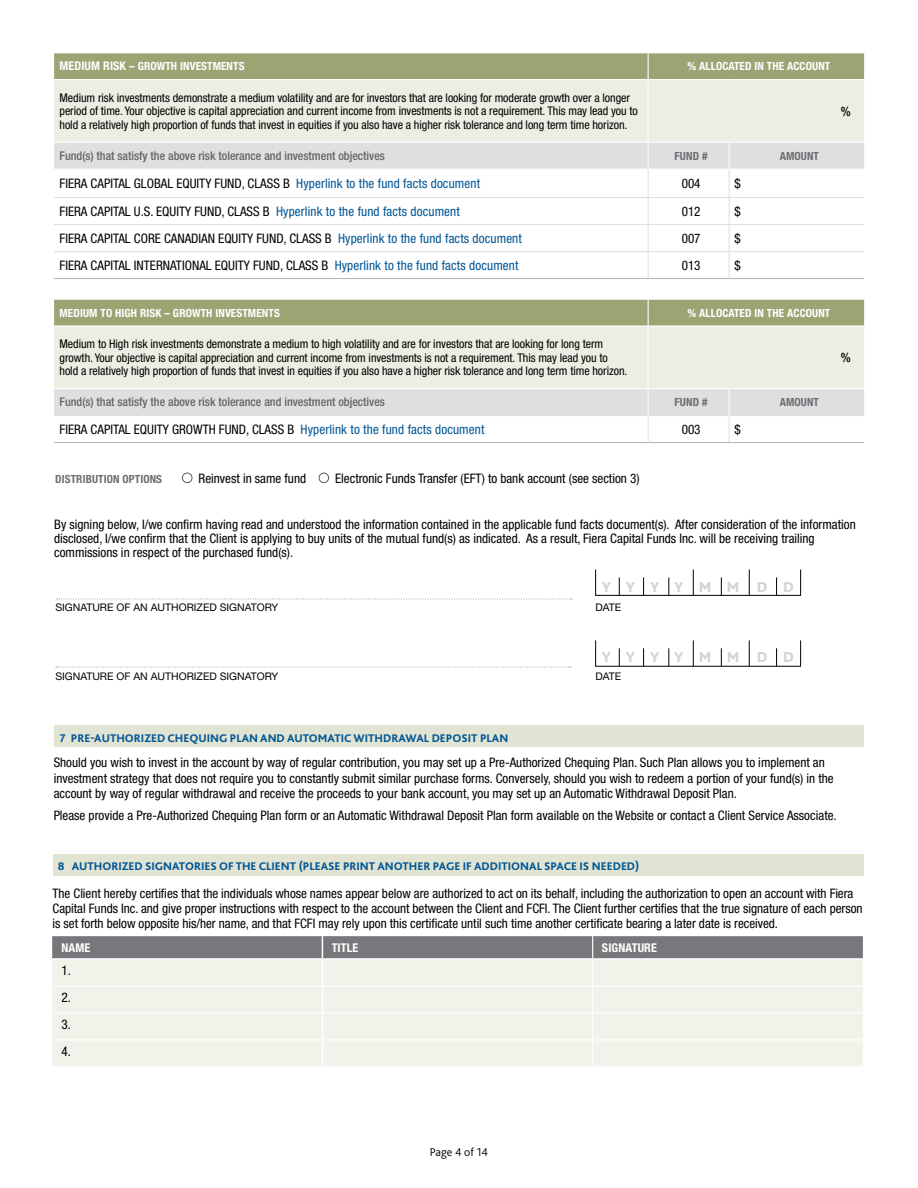
<style>
.page{position:relative;width:918px;height:1188px;background:#fff}
.page>*{position:absolute;margin:0;border:0;box-sizing:border-box;transform-origin:0 0}
.t1{font:800 15px "Bliss 2";color:#d1d3d4}
.t2{font:condensed 13.2px/27px "Helvetica Neue LT Std";color:#000}
.t3{font:500 condensed 13.2px "Helvetica Neue LT Std";color:#000}
.t4{font:700 condensed 12.15px "Helvetica Neue LT Std";letter-spacing:.01em;color:#fff}
.t5{font:condensed 12px/13.5px "Helvetica Neue LT Std";letter-spacing:-.005em;color:#000}
.t6{font:500 condensed 12px "Helvetica Neue LT Std";color:#636466}
.t7{font:300 12px "Bliss 2";color:#000}
.t8{font:800 11.7px "Bliss 2";color:#005695}
.t9{font:700 condensed 11.25px "Helvetica Neue LT Std";letter-spacing:.01em;color:#fff}
.t10{font:700 condensed 11.25px "Helvetica Neue LT Std";letter-spacing:.01em;color:#6d6e71}
.t11{font:10.5px "Helvetica Neue LT Std";color:#000}
.s1{font-size:12px}
.s2{color:#005695}
</style>
<div class="page">
<div style="left:53px;top:854px;width:810px;height:22px;background:#e2e4d3"></div>
<svg style="left:52px;top:936px;width:811px;height:130px;background:#dbdcd6"></svg>
<hr style="left:52px;top:958px;width:270px;height:2px;background:#fff">
<hr style="left:322px;top:958px;width:271px;height:2px;background:#fff">
<hr style="left:593px;top:958px;width:270px;height:2px;background:#fff">
<hr style="left:52px;top:985px;width:270px;height:2px;background:#fff">
<hr style="left:322px;top:985px;width:271px;height:2px;background:#fff">
<hr style="left:593px;top:985px;width:270px;height:2px;background:#fff">
<hr style="left:52px;top:1039px;width:270px;height:2px;background:#fff">
<hr style="left:322px;top:1039px;width:271px;height:2px;background:#fff">
<hr style="left:593px;top:1039px;width:270px;height:2px;background:#fff">
<hr style="left:52px;top:1012px;width:270px;height:2px;background:#fff">
<hr style="left:322px;top:1012px;width:271px;height:2px;background:#fff">
<hr style="left:593px;top:1012px;width:270px;height:2px;background:#fff">
<div style="left:182px;top:473px;width:10px;height:10px;border:1px solid #58595b;border-radius:50%"></div>
<div style="left:319px;top:473px;width:10px;height:10px;border:1px solid #58595b;border-radius:50%"></div>
<svg style="left:57px;top:599px;width:515px;height:1px"></svg>
<svg style="left:56px;top:667px;width:515px;height:1px"></svg>
<svg style="left:800px;top:570px;width:1px;height:25px"></svg>
<hr style="left:595px;top:595px;width:206px;height:1px;background:#000">
<svg style="left:595px;top:570px;width:1px;height:25px"></svg>
<svg style="left:619px;top:577px;width:1px;height:18px"></svg>
<svg style="left:721px;top:577px;width:1px;height:18px"></svg>
<svg style="left:669px;top:577px;width:1px;height:18px"></svg>
<svg style="left:776px;top:577px;width:1px;height:18px"></svg>
<svg style="left:643px;top:577px;width:1px;height:18px"></svg>
<svg style="left:749px;top:570px;width:1px;height:25px"></svg>
<svg style="left:693px;top:570px;width:1px;height:25px"></svg>
<svg style="left:800px;top:640px;width:1px;height:26px"></svg>
<hr style="left:595px;top:666px;width:206px;height:1px;background:#000">
<svg style="left:595px;top:640px;width:1px;height:26px"></svg>
<svg style="left:619px;top:648px;width:1px;height:18px"></svg>
<svg style="left:721px;top:648px;width:1px;height:18px"></svg>
<svg style="left:669px;top:648px;width:1px;height:18px"></svg>
<svg style="left:776px;top:648px;width:1px;height:18px"></svg>
<svg style="left:643px;top:648px;width:1px;height:18px"></svg>
<svg style="left:749px;top:640px;width:1px;height:26px"></svg>
<svg style="left:693px;top:640px;width:1px;height:26px"></svg>
<div style="left:55px;top:726px;width:809px;height:21px;background:#e2e4d3"></div>
<div style="left:54px;top:80px;width:810px;height:62px;background:#eceee3"></div>
<hr style="left:54px;top:278px;width:594px;height:1px;background:#b1b4b6">
<hr style="left:648px;top:278px;width:81px;height:1px;background:#b1b4b6">
<hr style="left:729px;top:278px;width:135px;height:1px;background:#b1b4b6">
<svg style="left:54px;top:53px;width:810px;height:27px;background:#a2a77a"></svg>
<hr style="left:648px;top:80px;width:1px;height:62px;background:#fff">
<svg style="left:54px;top:142px;width:810px;height:136px"></svg>
<div style="left:54px;top:327px;width:810px;height:61px;background:#eceee3"></div>
<hr style="left:54px;top:442px;width:594px;height:1px;background:#b1b4b6">
<hr style="left:648px;top:442px;width:81px;height:1px;background:#b1b4b6">
<hr style="left:729px;top:442px;width:135px;height:1px;background:#b1b4b6">
<div style="left:54px;top:299px;width:810px;height:26px;background:#9ea374"></div>
<hr style="left:648px;top:327px;width:1px;height:62px;background:#fff">
<svg style="left:54px;top:389px;width:810px;height:53px"></svg>
<p class="t9" style="left:60px;top:60px;width:187px"><span class="s1">MEDIUM RISK</span> – GROWTH INVESTMENTS</p>
<p class="t9" style="left:687px;top:59px;width:144px">% ALLOCATED IN THE ACCOUNT</p>
<p class="t5" style="left:60px;top:91px;width:580px">Medium risk investments demonstrate a medium volatility and are for investors that are looking for moderate growth over a longer period of time. Your objective is capital appreciation and current income from investments is not a requirement. This may lead you to hold a relatively high proportion of funds that invest in equities if you also have a higher risk tolerance and long term time horizon.</p>
<p class="t6" style="left:60px;top:149px;width:327px">Fund(s) that satisfy the above risk tolerance and investment objectives</p>
<p class="t10" style="left:675px;top:149px;width:34px">FUND #</p>
<p class="t10" style="left:780px;top:149px;width:41px">AMOUNT</p>
<p class="t2" style="left:60px;top:170px;width:422px">FIERA CAPITAL GLOBAL EQUITY FUND, CLASS B <span class="s2">Hyperlink to the fund facts document</span></p>
<p class="t2" style="left:682px;top:170px;width:20px">004</p>
<p class="t2" style="left:735px;top:170px;width:8px">$</p>
<p class="t2" style="left:60px;top:198px;width:402px">FIERA CAPITAL U.S. EQUITY FUND, CLASS B <span class="s2">Hyperlink to the fund facts document</span></p>
<p class="t2" style="left:682px;top:198px;width:20px">012</p>
<p class="t2" style="left:735px;top:198px;width:8px">$</p>
<p class="t2" style="left:60px;top:225px;width:464px">FIERA CAPITAL CORE CANADIAN EQUITY FUND, CLASS B <span class="s2">Hyperlink to the fund facts document</span></p>
<p class="t2" style="left:682px;top:225px;width:20px">007</p>
<p class="t2" style="left:735px;top:225px;width:8px">$</p>
<p class="t2" style="left:60px;top:252px;width:460px">FIERA CAPITAL INTERNATIONAL EQUITY FUND, CLASS B <span class="s2">Hyperlink to the fund facts document</span></p>
<p class="t2" style="left:682px;top:252px;width:20px">013</p>
<p class="t2" style="left:735px;top:252px;width:8px">$</p>
<p class="t9" style="left:60px;top:306px;width:222px">MEDIUM TO HIGH RISK – GROWTH INVESTMENTS</p>
<p class="t9" style="left:687px;top:306px;width:144px">% ALLOCATED IN THE ACCOUNT</p>
<p class="t5" style="left:60px;top:337px;width:569px">Medium to High risk investments demonstrate a medium to high volatility and are for investors that are looking for long term growth. Your objective is capital appreciation and current income from investments is not a requirement. This may lead you to hold a relatively high proportion of funds that invest in equities if you also have a higher risk tolerance and long term time horizon.</p>
<p class="t6" style="left:60px;top:395px;width:327px">Fund(s) that satisfy the above risk tolerance and investment objectives</p>
<p class="t10" style="left:675px;top:395px;width:34px">FUND #</p>
<p class="t10" style="left:780px;top:395px;width:41px">AMOUNT</p>
<p class="t2" style="left:60px;top:416px;width:426px">FIERA CAPITAL EQUITY GROWTH FUND, CLASS B <span class="s2">Hyperlink to the fund facts document</span></p>
<p class="t2" style="left:682px;top:416px;width:20px">003</p>
<p class="t2" style="left:735px;top:416px;width:8px">$</p>
<p class="t3" style="left:841px;top:103px;width:11px">%</p>
<p class="t3" style="left:841px;top:349px;width:11px">%</p>
<p class="t10" style="left:55px;top:472px;width:108px">DISTRIBUTION OPTIONS</p>
<p class="t2" style="left:199px;top:465px;width:109px">Reinvest in same fund</p>
<p class="t2" style="left:335px;top:465px;width:306px">Electronic Funds Transfer (EFT) to bank account (see section 3)</p>
<p class="t2" style="left:54px;top:517px;width:803px;line-height:14.1px">By signing below, I/we confirm having read and understood the information contained in the applicable fund facts document(s). After consideration of the information disclosed, I/we confirm that the Client is applying to buy units of the mutual fund(s) as indicated. As a result, Fiera Capital Funds Inc. will be receiving trailing commissions in respect of the purchased fund(s).</p>
<p class="t1" style="left:602px;top:577px;width:194px">Y Y Y Y M M D D</p>
<p class="t11" style="left:55px;top:601px;width:224px">SIGNATURE OF AN AUTHORIZED SIGNATORY</p>
<p class="t11" style="left:595px;top:601px;width:27px">DATE</p>
<p class="t1" style="left:602px;top:648px;width:194px">Y Y Y Y M M D D</p>
<p class="t11" style="left:55px;top:670px;width:224px">SIGNATURE OF AN AUTHORIZED SIGNATORY</p>
<p class="t11" style="left:595px;top:670px;width:27px">DATE</p>
<p class="t8" style="left:60px;top:730px;width:450px">7 PRE-AUTHORIZED CHEQUING PLAN AND AUTOMATIC WITHDRAWAL DEPOSIT PLAN</p>
<p class="t2" style="left:54px;top:755px;width:782px;line-height:15.3px">Should you wish to invest in the account by way of regular contribution, you may set up a Pre-Authorized Chequing Plan. Such Plan allows you to implement an investment strategy that does not require you to constantly submit similar purchase forms. Conversely, should you wish to redeem a portion of your fund(s) in the account by way of regular withdrawal and receive the proceeds to your bank account, you may set up an Automatic Withdrawal Deposit Plan.</p>
<p class="t2" style="left:54px;top:802px;width:785px">Please provide a Pre-Authorized Chequing Plan form or an Automatic Withdrawal Deposit Plan form available on the Website or contact a Client Service Associate.</p>
<p class="t8" style="left:58px;top:859px;width:583px">8 AUTHORIZED SIGNATORIES OF THE CLIENT (PLEASE PRINT ANOTHER PAGE IF ADDITIONAL SPACE IS NEEDED)</p>
<p class="t2" style="left:53px;top:885px;width:812px;line-height:15px">The Client hereby certifies that the individuals whose names appear below are authorized to act on its behalf, including the authorization to open an account with Fiera<br>Capital Funds Inc. and give proper instructions with respect to the account between the Client and FCFI. The Client further certifies that the true signature of each person is set forth below opposite his/her name, and that FCFI may rely upon this certificate until such time another certificate bearing a later date is received.</p>
<p class="t4" style="left:61px;top:940px;width:30px">NAME</p>
<p class="t4" style="left:332px;top:940px;width:28px">TITLE</p>
<p class="t4" style="left:602px;top:940px;width:57px">SIGNATURE</p>
<p class="t2" style="left:61px;top:957px;width:11px;text-align:justify">1.<br>2.<br>3.<br>4.</p>
<p class="t7" style="left:430px;top:1145px;width:60px">Page 4 of 14</p>
</div>
